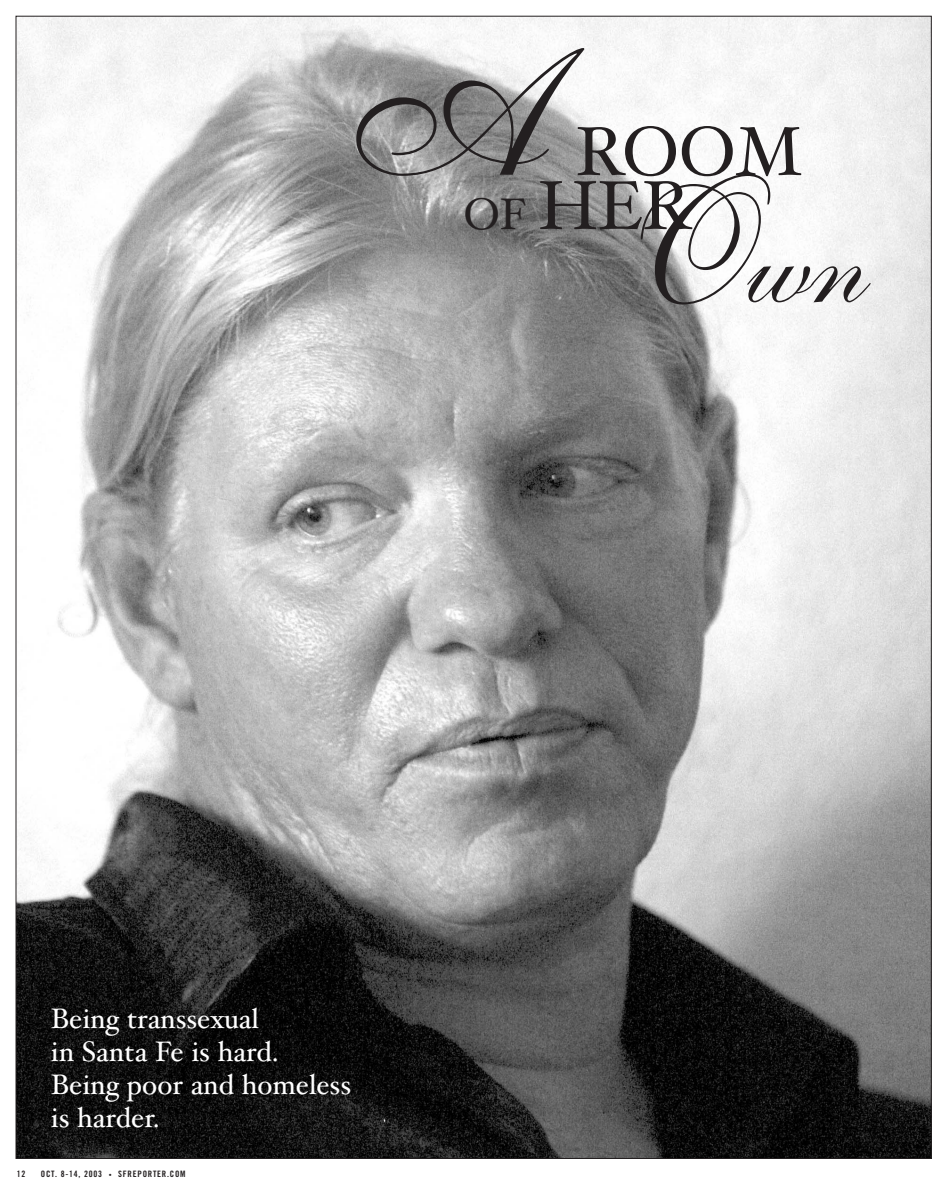
<style>
.page{position:relative;width:949px;height:1193px;background:#fff}
.page>*{position:absolute;margin:0;border:0;box-sizing:border-box;transform-origin:0 0}
.t1{font:181.38px "Shelley Allegro Script";color:#231f20}
.t2{font:129.62px "Shelley Allegro Script";color:#231f20}
.t3{font:69.12px/54px "Hoefler Text";letter-spacing:-.005em;color:#231f20}
.t4{font:28.25px/32.9px "Hoefler Text";color:#fff}
.t5{font:8.88px "Trade Gothic Bold Cond Twenty";letter-spacing:.09em;color:#231f20}
.s1{font-size:44.25px}
.s2{font-size:181.38px}
.s3{font-size:5.88px}
</style>
<div class="page">
<img style="left:18px;top:18px;width:911px;height:1138px">
<h1 class="t1" style="left:354px;top:65px;width:193px">A</h1>
<h3 class="t3" style="left:463px;top:132px;width:340px;text-indent:112px">ROOM<br><span class="s1">OF</span> HER</h3>
<h2 class="t2" style="left:612px;top:224px;width:257px"><span class="s2">O</span>wn</h2>
<p class="t4" style="left:51px;top:1004px;width:302px">Being transsexual<br>in Santa Fe is hard.<br>Being poor and homeless is harder.</p>
<p class="t5" style="left:17px;top:1170px;width:10px">12</p>
<p class="t5" style="left:41px;top:1170px;width:146px">OCT. 8-14, 2003 <span class="s3">•</span> SFREPORTER.COM</p>
</div>
